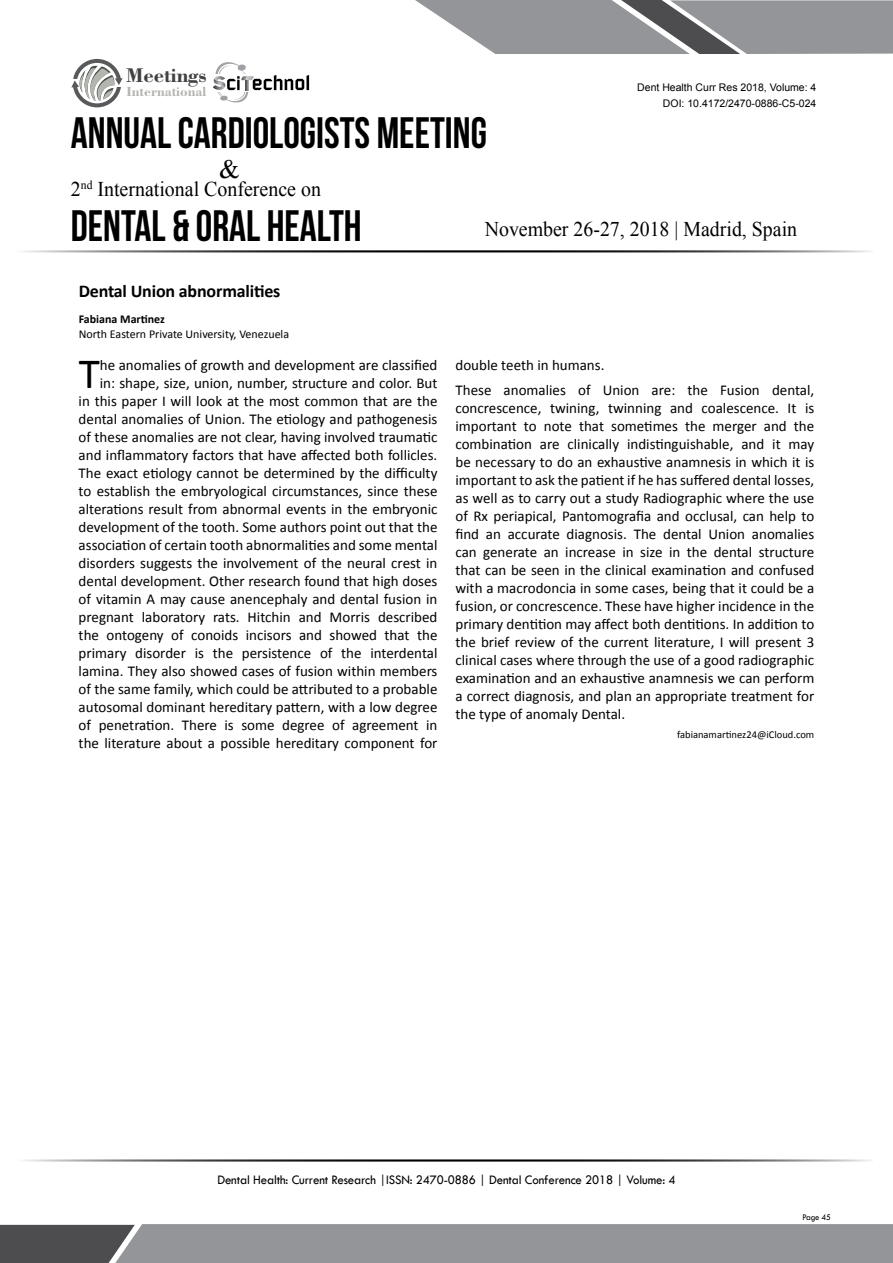
<style>
.page{position:relative;width:893px;height:1263px;background:#fff}
.page>*{position:absolute;margin:0;border:0;box-sizing:border-box;transform-origin:0 0}
.t1{font:43.95px/93.6px "Bebas Neue";color:#000;scale:.95 1}
.t2{font:43.35px "Calibri";color:#000}
.t3{font:26.55px "Times New Roman";color:#000}
.t4{font:21px "Times New Roman";color:#000;scale:.95 1}
.t5{font:700 21px "Bodoni BT";color:#414042}
.t6{font:20.85px "Times New Roman";color:#000;scale:.95 1}
.t7{font:700 18px "Calibri";letter-spacing:-.01em;color:#000}
.t8{font:15px/18px "Calibri";color:#000;text-align:right}
.t9{font:700 13.95px "Bodoni BT";color:#b3b6af}
.t10{font:13.5px "Tw Cen";letter-spacing:-.01em;color:#000;scale:.95 1}
.t11{font:12px "Calibri";color:#000}
.t12{font:700 12px "Calibri";color:#000}
.t13{font:10.5px/15.6px "Arial";color:#000;text-align:right}
.t14{font:10.5px "Calibri";color:#000}
.t15{font:9px "Tw Cen";letter-spacing:-.02em;color:#000;scale:.95 1}
</style>
<div class="page">
<hr style="left:14px;top:250px;width:859px;height:2px;background:#000">
<hr style="left:14px;top:1159px;width:859px;height:2px;background:#000">
<svg style="left:415px;top:0;width:478px;height:54px;background:#9a9c9e"></svg>
<svg style="left:0;top:1224px;width:893px;height:39px;background:#8b8c8f"></svg>
<svg style="left:71px;top:59px;width:52px;height:48px"></svg>
<svg style="left:213px;top:62px;width:96px;height:41px"></svg>
<h3 class="t5" style="left:126px;top:62px;width:82px">Meetings</h3>
<p class="t9" style="left:127px;top:83px;width:81px">International</p>
<p class="t13" style="left:637px;top:80px;width:181px">Dent Health Curr Res 2018, Volume: 4<br>DOI: 10.4172/2470-0886-C5-024</p>
<h1 class="t1" style="left:71px;top:85px;width:439px">ANNUAL CARDIOLOGISTS MEETING<br>DENTAL &amp; ORAL HEALTH</h1>
<h3 class="t3" style="left:219px;top:151px;width:22px">&amp;</h3>
<h3 class="t4" style="left:71px;top:175px;width:265px">2<sup>nd</sup> International Conference on</h3>
<h3 class="t6" style="left:485px;top:215px;width:330px">November 26-27, 2018 | Madrid, Spain</h3>
<p class="t7" style="left:79px;top:280px;width:203px">Dental Union abnormalities</p>
<p class="t12" style="left:79px;top:311px;width:88px">Fabiana Martinez</p>
<p class="t11" style="left:79px;top:326px;width:212px">North Eastern Private University, Venezuela</p>
<h2 class="t2" style="left:79px;top:346px;width:23px">T</h2>
<p class="t8" style="left:79px;top:356px;width:360px">he anomalies of growth and development are classified<br>in: shape, size, union, number, structure and color. But<br>in this paper I will look at the most common that are the dental anomalies of Union. The etiology and pathogenesis of these anomalies are not clear, having involved traumatic and inflammatory factors that have affected both follicles.<br>The exact etiology cannot be determined by the difficulty to establish the embryological circumstances, since these alterations result from abnormal events in the embryonic development of the tooth. Some authors point out that the association of certain tooth abnormalities and some mental disorders suggests the involvement of the neural crest in dental development. Other research found that high doses of vitamin A may cause anencephaly and dental fusion in pregnant laboratory rats. Hitchin and Morris described the ontogeny of conoids incisors and showed that the primary disorder is the persistence of the interdental lamina. They also showed cases of fusion within members of the same family, which could be attributed to a probable autosomal dominant hereditary pattern, with a low degree of penetration. There is some degree of agreement in the literature about a possible hereditary component for</p>
<p class="t8" style="left:455px;top:353px;width:360px;line-height:24.3px;text-align:left">double teeth in humans.<br>These anomalies of Union are: the Fusion dental,</p>
<p class="t8" style="left:455px;top:399px;width:360px;text-align:justify">concrescence, twining, twinning and coalescence. It is important to note that sometimes the merger and the combination are clinically indistinguishable, and it may be necessary to do an exhaustive anamnesis in which it is important to ask the patient if he has suffered dental losses, as well as to carry out a study Radiographic where the use of Rx periapical, Pantomografia and occlusal, can help to find an accurate diagnosis. The dental Union anomalies can generate an increase in size in the dental structure that can be seen in the clinical examination and confused with a macrodoncia in some cases, being that it could be a fusion, or concrescence. These have higher incidence in the primary dentition may affect both dentitions. In addition to the brief review of the current literature, I will present 3 clinical cases where through the use of a good radiographic examination and an exhaustive anamnesis we can perform a correct diagnosis, and plan an appropriate treatment for the type of anomaly Dental.</p>
<p class="t14" style="left:677px;top:728px;width:139px">fabianamartinez24@iCloud.com</p>
<p class="t10" style="left:217px;top:1172px;width:484px">Dental Health: Current Research |ISSN: 2470-0886 | Dental Conference 2018 | Volume: 4</p>
<p class="t15" style="left:802px;top:1212px;width:32px">Page 45</p>
</div>
